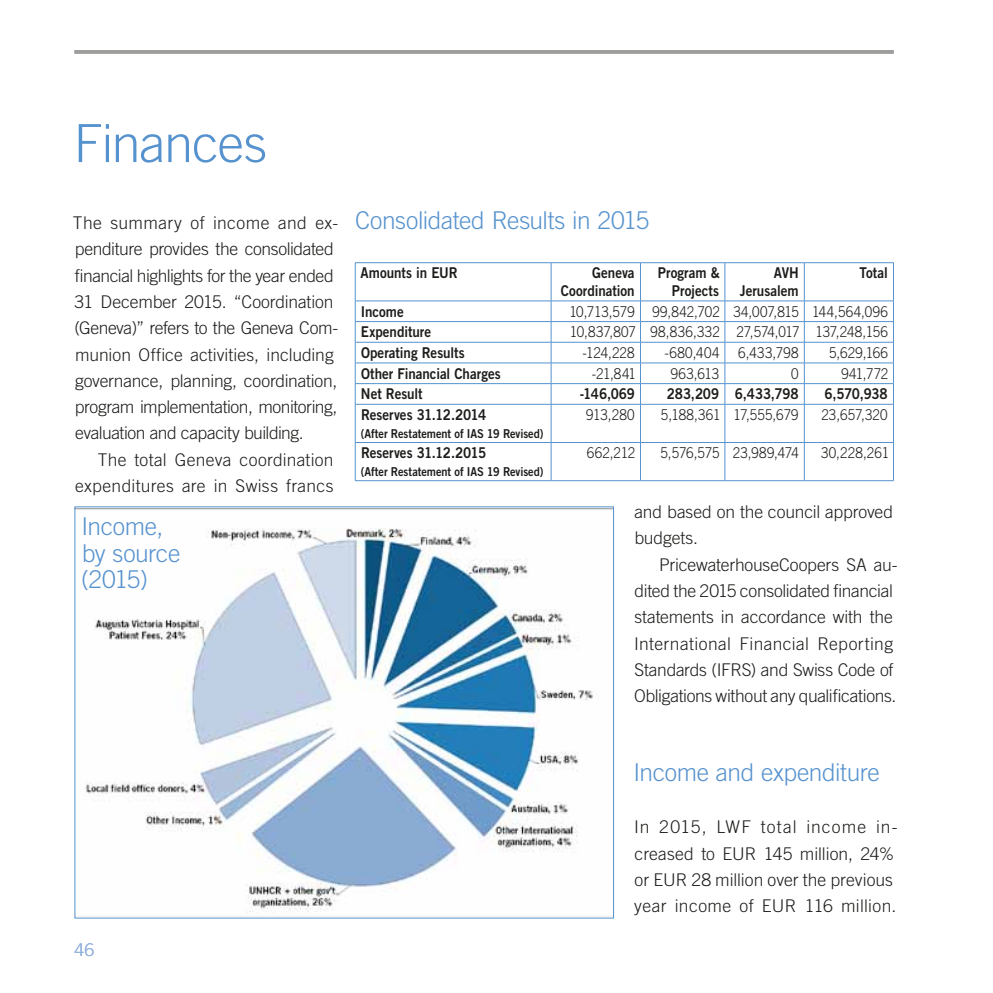
<style>
.page{position:relative;width:993px;height:993px;background:#fff}
.page>*{position:absolute;margin:0;border:0;box-sizing:border-box;transform-origin:0 0}
.t1{font:300 52.5px "Trade Gothic LT Std";letter-spacing:-.02em;color:#5692ce}
.t2{font:300 24.5px/26.2px "Trade Gothic LT Std";letter-spacing:-.015em;color:#5692ce}
.t3{font:300 17.5px/26.2px "Trade Gothic LT Std";letter-spacing:-.01em;color:#1d1d1b}
.t4{font:300 17.5px/26.2px "Trade Gothic LT Std";letter-spacing:.01em;color:#1d1d1b}
.t5{font:300 17.5px/26.2px "Trade Gothic LT Std";letter-spacing:.015em;color:#1d1d1b;text-align:right}
.t6{font:300 17.5px "Trade Gothic LT Std";color:#91b1de}
.t7{font:14.88px/17.5px "Trade Gothic LT Std Bd 2";color:#1d1d1b;text-align:right;scale:.9 1}
.t8{font:300 14.88px "Trade Gothic LT Std";letter-spacing:.01em;color:#1d1d1b;scale:.9 1}
.t9{font:300 14.88px "Trade Gothic LT Std";letter-spacing:-.01em;color:#1d1d1b;scale:.9 1}
.t10{font:12.25px "Trade Gothic LT Std Bd 2";letter-spacing:-.005em;color:#1d1d1b;scale:.9 1}
</style>
<div class="page">
<hr style="left:74px;top:50px;width:819px;height:4px;background:#9d9d9c">
<img style="left:76px;top:508px;width:535px;height:405px">
<hr style="left:550px;top:263px;width:1px;height:37px;background:#5692ce">
<hr style="left:640px;top:263px;width:1px;height:37px;background:#5692ce">
<hr style="left:724px;top:263px;width:1px;height:37px;background:#5692ce">
<hr style="left:803px;top:263px;width:1px;height:37px;background:#5692ce">
<hr style="left:355px;top:300px;width:196px;height:1px;background:#5692ce">
<hr style="left:551px;top:300px;width:89px;height:1px;background:#5692ce">
<hr style="left:640px;top:300px;width:84px;height:1px;background:#5692ce">
<hr style="left:724px;top:300px;width:80px;height:1px;background:#5692ce">
<hr style="left:804px;top:300px;width:89px;height:1px;background:#5692ce">
<hr style="left:355px;top:321px;width:196px;height:1px;background:#5692ce">
<hr style="left:551px;top:321px;width:89px;height:1px;background:#5692ce">
<hr style="left:640px;top:321px;width:84px;height:1px;background:#5692ce">
<hr style="left:724px;top:321px;width:80px;height:1px;background:#5692ce">
<hr style="left:804px;top:321px;width:89px;height:1px;background:#5692ce">
<hr style="left:355px;top:342px;width:196px;height:1px;background:#5692ce">
<hr style="left:551px;top:342px;width:89px;height:1px;background:#5692ce">
<hr style="left:640px;top:342px;width:84px;height:1px;background:#5692ce">
<hr style="left:724px;top:342px;width:80px;height:1px;background:#5692ce">
<hr style="left:804px;top:342px;width:89px;height:1px;background:#5692ce">
<hr style="left:355px;top:362px;width:196px;height:1px;background:#5692ce">
<hr style="left:551px;top:362px;width:89px;height:1px;background:#5692ce">
<hr style="left:640px;top:362px;width:84px;height:1px;background:#5692ce">
<hr style="left:724px;top:362px;width:80px;height:1px;background:#5692ce">
<hr style="left:804px;top:362px;width:89px;height:1px;background:#5692ce">
<hr style="left:355px;top:383px;width:196px;height:1px;background:#5692ce">
<hr style="left:551px;top:383px;width:89px;height:1px;background:#5692ce">
<svg style="left:550px;top:301px;width:1px;height:103px"></svg>
<hr style="left:640px;top:383px;width:84px;height:1px;background:#5692ce">
<svg style="left:640px;top:301px;width:1px;height:103px"></svg>
<hr style="left:724px;top:383px;width:80px;height:1px;background:#5692ce">
<svg style="left:724px;top:301px;width:1px;height:103px"></svg>
<hr style="left:804px;top:383px;width:89px;height:1px;background:#5692ce">
<svg style="left:803px;top:301px;width:1px;height:103px"></svg>
<hr style="left:355px;top:404px;width:196px;height:1px;background:#5692ce">
<hr style="left:551px;top:404px;width:89px;height:1px;background:#5692ce">
<hr style="left:550px;top:404px;width:1px;height:38px;background:#5692ce">
<hr style="left:640px;top:404px;width:84px;height:1px;background:#5692ce">
<hr style="left:640px;top:404px;width:1px;height:38px;background:#5692ce">
<hr style="left:724px;top:404px;width:80px;height:1px;background:#5692ce">
<hr style="left:724px;top:404px;width:1px;height:38px;background:#5692ce">
<hr style="left:804px;top:404px;width:89px;height:1px;background:#5692ce">
<hr style="left:803px;top:404px;width:1px;height:38px;background:#5692ce">
<hr style="left:355px;top:442px;width:196px;height:1px;background:#5692ce">
<hr style="left:551px;top:442px;width:89px;height:1px;background:#5692ce">
<hr style="left:550px;top:442px;width:1px;height:38px;background:#5692ce">
<hr style="left:640px;top:442px;width:84px;height:1px;background:#5692ce">
<hr style="left:640px;top:442px;width:1px;height:38px;background:#5692ce">
<hr style="left:724px;top:442px;width:80px;height:1px;background:#5692ce">
<hr style="left:724px;top:442px;width:1px;height:38px;background:#5692ce">
<hr style="left:804px;top:442px;width:89px;height:1px;background:#5692ce">
<hr style="left:803px;top:442px;width:1px;height:38px;background:#5692ce">
<hr style="left:355px;top:262px;width:196px;height:1px;background:#5692ce">
<hr style="left:355px;top:263px;width:1px;height:37px;background:#5692ce">
<hr style="left:551px;top:262px;width:89px;height:1px;background:#5692ce">
<hr style="left:640px;top:262px;width:84px;height:1px;background:#5692ce">
<hr style="left:724px;top:262px;width:80px;height:1px;background:#5692ce">
<hr style="left:804px;top:262px;width:89px;height:1px;background:#5692ce">
<hr style="left:892px;top:263px;width:1px;height:37px;background:#5692ce">
<svg style="left:355px;top:301px;width:1px;height:103px"></svg>
<hr style="left:355px;top:404px;width:1px;height:38px;background:#5692ce">
<hr style="left:892px;top:404px;width:1px;height:38px;background:#5692ce">
<hr style="left:355px;top:442px;width:1px;height:38px;background:#5692ce">
<hr style="left:892px;top:442px;width:1px;height:38px;background:#5692ce">
<hr style="left:355px;top:480px;width:196px;height:1px;background:#5692ce">
<hr style="left:551px;top:480px;width:89px;height:1px;background:#5692ce">
<hr style="left:640px;top:480px;width:84px;height:1px;background:#5692ce">
<hr style="left:724px;top:480px;width:80px;height:1px;background:#5692ce">
<hr style="left:804px;top:480px;width:89px;height:1px;background:#5692ce">
<h1 class="t1" style="left:73px;top:112px;width:195px">Finances</h1>
<p class="t3" style="left:73px;top:209px;width:267px">The summary of income and ex&shy;penditure provides the consolidated financial highlights for the year ended 31 December 2015. “Coordination (Geneva)” refers to the Geneva Com&shy;munion Office activities, including governance, planning, coordination, program implementation, monitoring, evaluation and capacity building.</p>
<p class="t5" style="left:75px;top:446px;width:260px">The total Geneva coordination expenditures are in Swiss francs</p>
<h2 class="t2" style="left:81px;top:513px;width:101px">Income, by source (2015)</h2>
<h2 class="t2" style="left:355px;top:207px;width:295px">Consolidated Results in 2015</h2>
<p class="t7" style="left:360px;top:264px;width:109px">Amounts in EUR</p>
<p class="t7" style="left:560px;top:264px;width:84px">Geneva<br>Coordination</p>
<p class="t7" style="left:657px;top:264px;width:70px">Program &amp;<br>Projects</p>
<p class="t7" style="left:739px;top:264px;width:67px">AVH<br>Jerusalem</p>
<p class="t7" style="left:859px;top:264px;width:33px">Total</p>
<p class="t7" style="left:360px;top:302px;width:49px">I ncome</p>
<p class="t8" style="left:569px;top:302px;width:355px">10,713,579 99,842,702 34,007,815 144,564,096</p>
<p class="t7" style="left:361px;top:323px;width:79px">Expenditure</p>
<p class="t9" style="left:569px;top:323px;width:355px">10,837,807 98,836,332 27,574,017 137,248,156</p>
<p class="t7" style="left:361px;top:343px;width:117px">Operating Results</p>
<p class="t8" style="left:582px;top:344px;width:59px">-124,228</p>
<p class="t8" style="left:664px;top:344px;width:63px">-680,404</p>
<p class="t8" style="left:738px;top:344px;width:68px">6,433,798</p>
<p class="t8" style="left:828px;top:344px;width:67px">5,629,166</p>
<p class="t7" style="left:361px;top:364px;width:157px">Other Financial Charges</p>
<p class="t8" style="left:591px;top:364px;width:51px">-21,841</p>
<p class="t8" style="left:670px;top:364px;width:55px">963,613</p>
<p class="t8" style="left:790px;top:364px;width:10px">0</p>
<p class="t8" style="left:841px;top:364px;width:54px">941,772</p>
<p class="t7" style="left:361px;top:385px;width:70px">Net Result</p>
<p class="t7" style="left:579px;top:385px;width:63px">-146,069</p>
<p class="t7" style="left:666px;top:385px;width:148px">283,209 6,433,798</p>
<p class="t7" style="left:824px;top:385px;width:72px">6,570,938</p>
<p class="t7" style="left:361px;top:405px;width:141px">Reserves 31.12.2014</p>
<p class="t10" style="left:361px;top:425px;width:204px">(After Restatement of I AS 19 Revised)</p>
<p class="t8" style="left:586px;top:406px;width:55px">913,280</p>
<p class="t8" style="left:660px;top:406px;width:154px">5,188,361 17,555,679</p>
<p class="t8" style="left:821px;top:406px;width:75px">23,657,320</p>
<p class="t7" style="left:361px;top:443px;width:141px">Reserves 31.12.2015</p>
<p class="t10" style="left:361px;top:463px;width:204px">(After Restatement of I AS 19 Revised)</p>
<p class="t8" style="left:586px;top:444px;width:55px">662,212</p>
<p class="t9" style="left:660px;top:444px;width:155px">5,576,575 23,989,474</p>
<p class="t8" style="left:820px;top:444px;width:77px">30,228,261</p>
<p class="t3" style="left:634px;top:498px;width:260px">and based on the council approved budgets.</p>
<p class="t3" style="left:634px;top:551px;width:265px;text-indent:25px">PricewaterhouseCoopers SA au&shy;dited the 2015 consolidated financial statements in accordance with the International Financial Reporting Standards (IFRS) and Swiss Code of Obligations without any qualifications.</p>
<p class="t6" style="left:74px;top:939px;width:21px">46</p>
<h2 class="t2" style="left:633px;top:758px;width:247px">Income and expenditure</h2>
<p class="t4" style="left:634px;top:813px;width:265px">In 2015, LWF total income in&shy;creased to EUR 145 million, 24% or EUR 28 million over the previous year income of EUR 116 million.</p>
</div>
